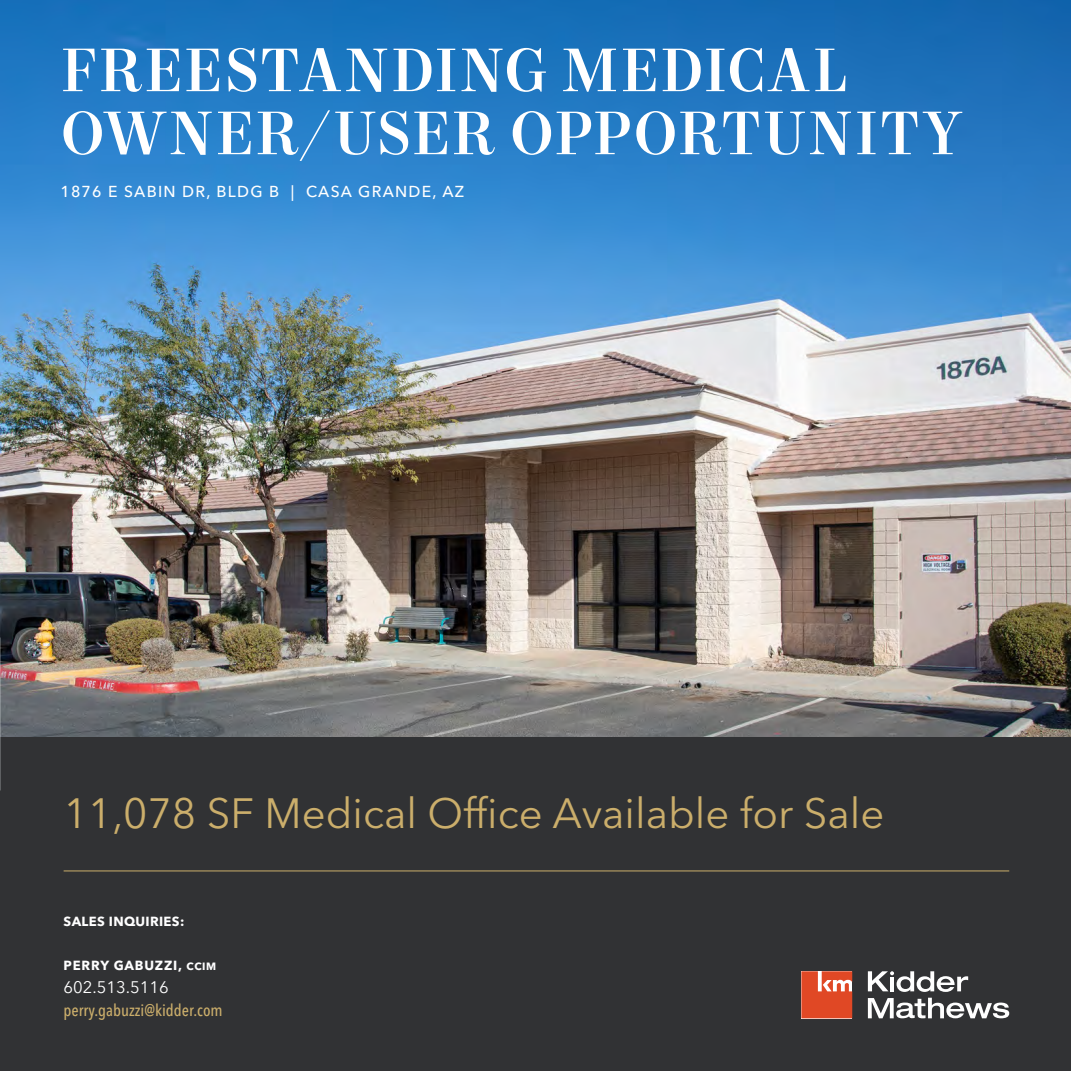
<style>
.page{position:relative;width:1071px;height:1071px;background:#fff}
.page>*{position:absolute;margin:0;border:0;box-sizing:border-box;transform-origin:0 0}
.Headline_-_Large_-_All_Caps_-_White_-_Le{font:500 61.25px/63px "Mort Modern 09";letter-spacing:.015em;color:#fff}
.t1{font:42px "Avenir Next LT Pro";color:#cbae6b}
.Contact_Info_-_Ash{font:500 condensed 16.62px "Avenir Next LT Pro";color:#cbae6b}
.Contact_Info_-_Ash-2{font:16.62px "Avenir Next LT Pro";color:#fff}
.Property_Address_-_White{font:500 15.75px "Avenir Next LT Pro";letter-spacing:.08em;color:#fff}
.Contact_Info_-_Ash-3{font:700 13.12px "Avenir Next LT Pro";letter-spacing:.06em;color:#fff}
.Stat_Label_-_White{font:700 13.12px "Avenir Next LT Pro";letter-spacing:.025em;color:#fff}
.s1{font-size:10.5px}
</style>
<div class="page">
<img style="left:0;top:0;width:1071px;height:737px">
<div style="left:0;top:737px;width:1071px;height:334px;background:#313234"></div>
<svg style="left:868px;top:998px;width:141px;height:20px"></svg>
<svg style="left:868px;top:971px;width:100px;height:21px"></svg>
<svg style="left:801px;top:971px;width:51px;height:47px;background:#e35f40"></svg>
<hr style="left:64px;top:871px;width:945px;height:1px;background:#cbae6b">
<p class="Headline_-_Large_-_All_Caps_-_White_-_Le" style="left:60px;top:42px;width:902px">FREESTANDING MEDICAL<br>OWNER/USER OPPORTUNITY</p>
<p class="Property_Address_-_White" style="left:60px;top:182px;width:405px">1876 E SABIN DR, BLDG B | CASA GRANDE, AZ</p>
<p class="t1" style="left:64px;top:788px;width:822px">11,078 SF Medical Office Available for Sale</p>
<p class="Stat_Label_-_White" style="left:64px;top:914px;width:122px">SALES INQUIRIES:</p>
<p class="Contact_Info_-_Ash-3" style="left:64px;top:958px;width:154px">PERRY GABUZZI, <span class="s1">CCIM</span></p>
<p class="Contact_Info_-_Ash-2" style="left:64px;top:977px;width:107px">602.513.5116</p>
<p class="Contact_Info_-_Ash" style="left:64px;top:1000px;width:161px">perry.gabuzzi@kidder.com</p>
</div>
